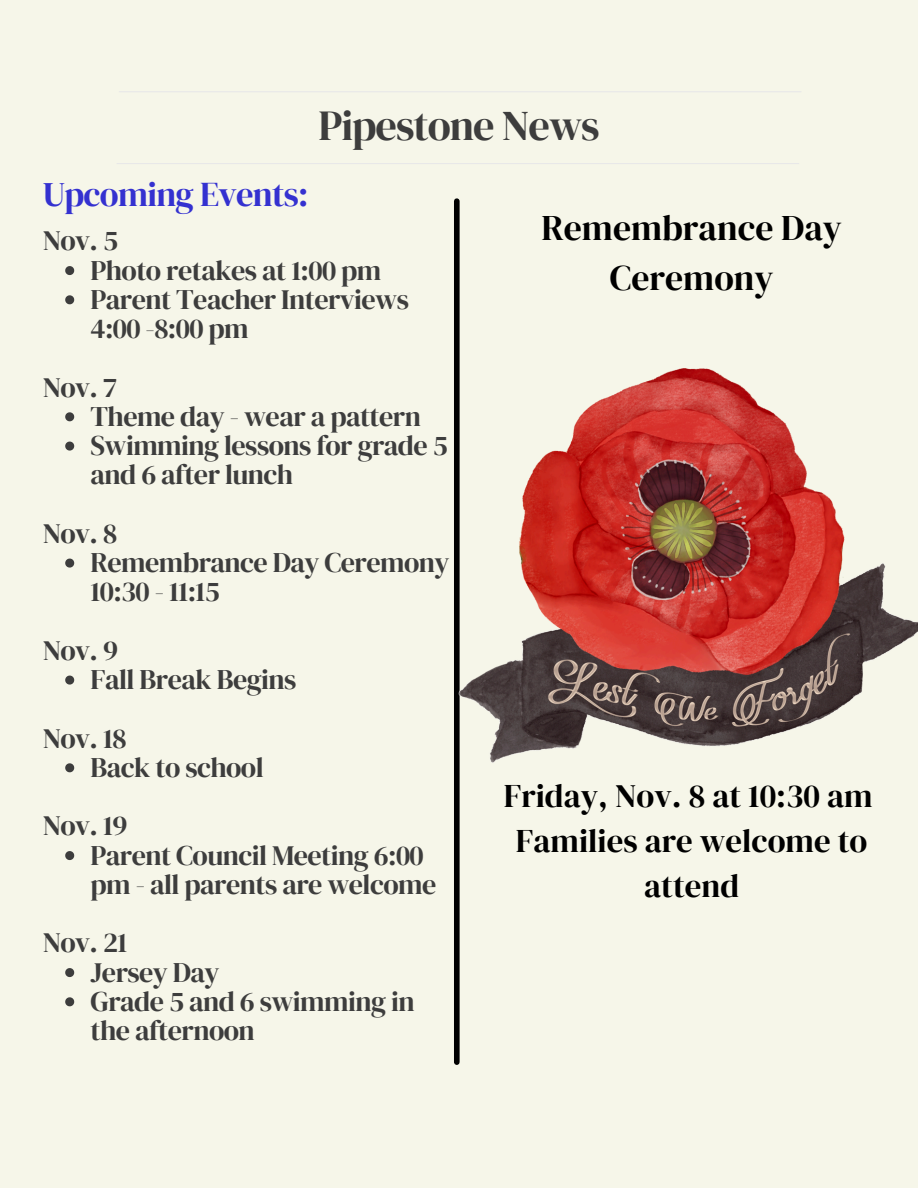
<style>
.page{position:relative;width:918px;height:1188px;background:#f6f6e9}
.page>*{position:absolute;margin:0;border:0;box-sizing:border-box;transform-origin:0 0}
.t1{font:42.3px "DM Serif Display";letter-spacing:-.025em;color:#3d3d3d}
.t2{font:35.7px/49.5px "DM Serif Display";color:#000;text-align:center}
.t3{font:34.5px "DM Serif Display";letter-spacing:-.02em;color:#3431d0}
.t4{font:32.7px/45px "DM Serif Display";color:#000;text-align:center}
.t5{font:28.2px/29.2px "DM Serif Display";letter-spacing:-.02em;color:#3d3d3d}
</style>
<div class="page">
<hr style="left:119px;top:91px;width:682px;height:1px;background:#e8e8e8">
<div style="left:454px;top:201px;width:6px;height:861px;background:#000"></div>
<hr style="left:117px;top:163px;width:682px;height:1px;background:#e8e8e8">
<img style="left:458px;top:369px;width:460px;height:395px">
<svg style="left:65px;top:266px;width:9px;height:9px"></svg>
<svg style="left:65px;top:295px;width:9px;height:9px"></svg>
<svg style="left:65px;top:412px;width:9px;height:9px"></svg>
<svg style="left:65px;top:442px;width:9px;height:9px"></svg>
<svg style="left:65px;top:559px;width:9px;height:9px"></svg>
<svg style="left:65px;top:676px;width:9px;height:9px"></svg>
<svg style="left:65px;top:763px;width:9px;height:9px"></svg>
<svg style="left:65px;top:851px;width:9px;height:9px"></svg>
<svg style="left:65px;top:968px;width:9px;height:9px"></svg>
<svg style="left:65px;top:997px;width:9px;height:9px"></svg>
<p class="t1" style="left:318px;top:96px;width:283px">Pipestone News</p>
<p class="t3" style="left:43px;top:170px;width:267px">Upcoming Events:</p>
<h2 class="t5" style="left:43px;top:226px;width:77px">Nov. 5</h2>
<p class="t5" style="left:91px;top:255px;width:292px">Photo retakes at 1:00 pm</p>
<p class="t5" style="left:91px;top:284px;width:320px">Parent Teacher Interviews<br>4:00 -8:00 pm</p>
<p class="t5" style="left:43px;top:372px;width:76px">Nov. 7</p>
<p class="t5" style="left:91px;top:401px;width:332px">Theme day - wear a pattern</p>
<p class="t5" style="left:91px;top:431px;width:359px">Swimming lessons for grade 5 and 6 after lunch</p>
<p class="t5" style="left:43px;top:518px;width:76px">Nov. 8</p>
<p class="t5" style="left:91px;top:548px;width:361px">Remembrance Day Ceremony<br>10:30 - 11:15</p>
<p class="t5" style="left:43px;top:635px;width:77px">Nov. 9</p>
<p class="t5" style="left:91px;top:665px;width:207px">Fall Break Begins</p>
<p class="t5" style="left:43px;top:723px;width:85px">Nov. 18</p>
<p class="t5" style="left:91px;top:752px;width:175px">Back to school</p>
<p class="t5" style="left:43px;top:811px;width:86px">Nov. 19</p>
<p class="t5" style="left:91px;top:840px;width:347px">Parent Council Meeting 6:00 pm - all parents are welcome</p>
<p class="t5" style="left:43px;top:928px;width:86px">Nov. 21</p>
<p class="t5" style="left:91px;top:957px;width:131px">Jersey Day</p>
<p class="t5" style="left:91px;top:986px;width:326px">Grade 5 and 6 swimming in the afternoon</p>
<p class="t2" style="left:541px;top:203px;width:302px">Remembrance Day<br>Ceremony</p>
<h2 class="t4" style="left:504px;top:773px;width:370px">Friday, Nov. 8 at 10:30 am<br>Families are welcome to attend</h2>
</div>
